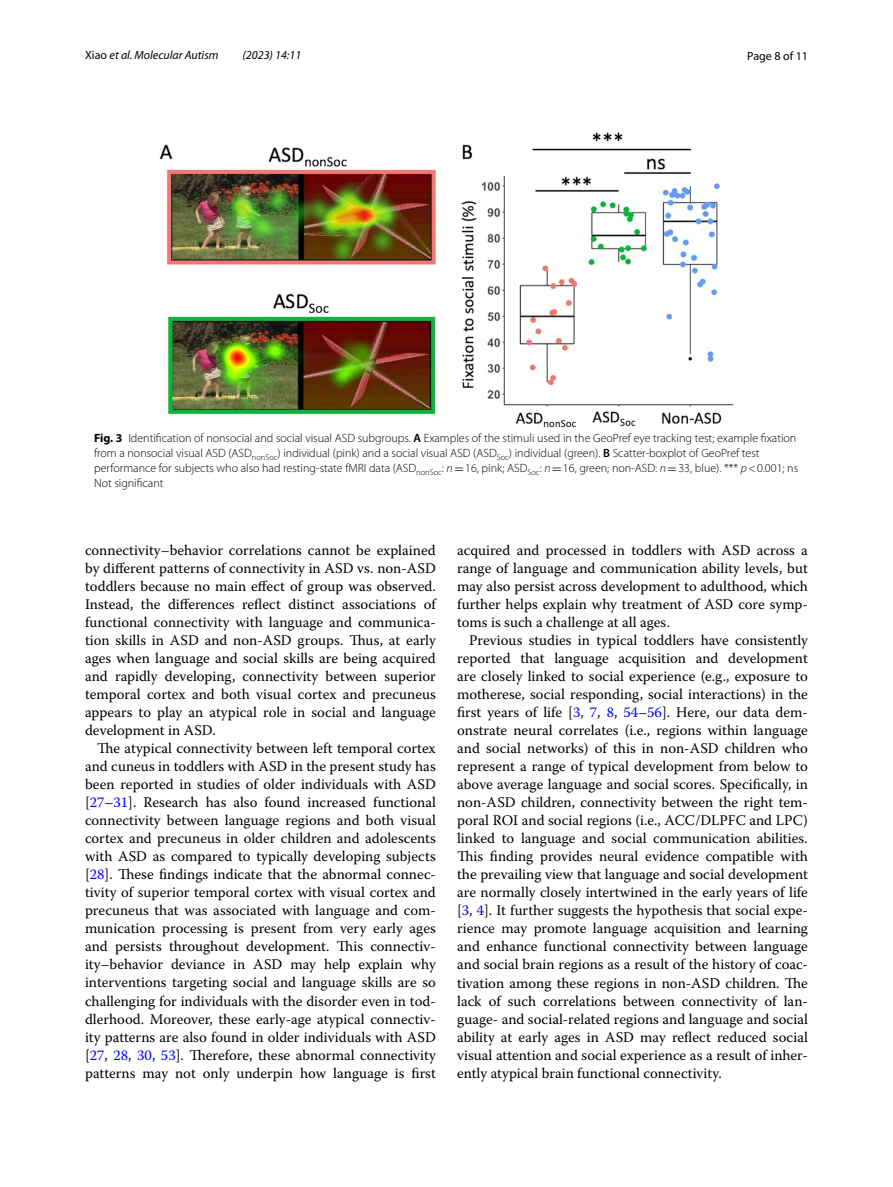
<style>
.page{position:relative;width:893px;height:1187px;background:#fff}
.page>*{position:absolute;margin:0;border:0;box-sizing:border-box;transform-origin:0 0}
.t1{font:14.7px/18px "Warnock Pro";color:#000;text-align:justify}
.t2{font:300 12px/15px "Myriad Pro";color:#000}
.t3{font:italic 12px "Myriad Pro";color:#000}
.t4{font:12px "Myriad Pro";color:#000}
.s1{font-style:normal}
.s2{font-weight:700}
.s3{font-weight:600}
.s4{font-style:italic}
.s5{font-family:"MTSY";font-weight:400}
.s6{color:#00f}
</style>
<div class="page">
<img style="left:159px;top:133px;width:574px;height:294px">
<p class="t3" style="left:85px;top:48px;width:135px"><span class="s1">Xiao</span> et al. Molecular Autism</p>
<p class="t3" style="left:243px;top:48px;width:60px">(2023) 14:11</p>
<p class="t4" style="left:747px;top:48px;width:62px">Page 8 of 11</p>
<p class="t2" style="left:94px;top:431px;width:706px"><span class="s2">Fig. 3</span> Identification of nonsocial and social visual ASD subgroups. <span class="s3">A</span> Examples of the stimuli used in the GeoPref eye tracking test; example fixation from a nonsocial visual ASD (ASD<sub>nonSoc</sub>) individual (pink) and a social visual ASD (ASD<sub>Soc</sub>) individual (green). <span class="s3">B</span> Scatter-boxplot of GeoPref test performance for subjects who also had resting-state fMRI data (ASD<sub>nonSoc</sub>: <span class="s4">n</span><span class="s5">=</span>16, pink; ASD<sub>Soc</sub>: <span class="s4">n</span><span class="s5">=</span>16, green; non-ASD: <span class="s4">n</span><span class="s5">=</span>33, blue). *** <span class="s4">p</span>&lt;0.001; ns Not significant</p>
<p class="t1" style="left:85px;top:541px;width:352px">connectivity–behavior correlations cannot be explained by different patterns of connectivity in ASD vs. non-ASD toddlers because no main effect of group was observed.<br>Instead, the differences reflect distinct associations of functional connectivity with language and communica&shy;tion skills in ASD and non-ASD groups. Thus, at early ages when language and social skills are being acquired and rapidly developing, connectivity between superior temporal cortex and both visual cortex and precuneus appears to play an atypical role in social and language development in ASD.</p>
<p class="t1" style="left:85px;top:739px;width:352px;text-indent:12px">The atypical connectivity between left temporal cortex and cuneus in toddlers with ASD in the present study has been reported in studies of older individuals with ASD [<span class="s6">27</span>–<span class="s6">31</span>]. Research has also found increased functional connectivity between language regions and both visual cortex and precuneus in older children and adolescents with ASD as compared to typically developing subjects [<span class="s6">28</span>]. These findings indicate that the abnormal connec&shy;tivity of superior temporal cortex with visual cortex and precuneus that was associated with language and com&shy;munication processing is present from very early ages and persists throughout development. This connectiv&shy;ity–behavior deviance in ASD may help explain why interventions targeting social and language skills are so challenging for individuals with the disorder even in tod&shy;dlerhood. Moreover, these early-age atypical connectiv&shy;ity patterns are also found in older individuals with ASD [<span class="s6">27</span>, <span class="s6">28</span>, <span class="s6">30</span>, <span class="s6">53</span>]. Therefore, these abnormal connectivity patterns may not only underpin how language is first</p>
<p class="t1" style="left:457px;top:541px;width:352px">acquired and processed in toddlers with ASD across a range of language and communication ability levels, but may also persist across development to adulthood, which further helps explain why treatment of ASD core symp&shy;toms is such a challenge at all ages.</p>
<p class="t1" style="left:457px;top:631px;width:352px;text-indent:12px">Previous studies in typical toddlers have consistently reported that language acquisition and development are closely linked to social experience (e.g., exposure to motherese, social responding, social interactions) in the first years of life [<span class="s6">3</span>, <span class="s6">7</span>, <span class="s6">8</span>, <span class="s6">54</span>–<span class="s6">56</span>]. Here, our data dem&shy;onstrate neural correlates (i.e., regions within language and social networks) of this in non-ASD children who represent a range of typical development from below to above average language and social scores. Specifically, in non-ASD children, connectivity between the right tem&shy;poral ROI and social regions (i.e., ACC/DLPFC and LPC) linked to language and social communication abilities.<br>This finding provides neural evidence compatible with the prevailing view that language and social development are normally closely intertwined in the early years of life [<span class="s6">3</span>, <span class="s6">4</span>]. It further suggests the hypothesis that social expe&shy;rience may promote language acquisition and learning and enhance functional connectivity between language and social brain regions as a result of the history of coac&shy;tivation among these regions in non-ASD children. The lack of such correlations between connectivity of lan&shy;guage- and social-related regions and language and social ability at early ages in ASD may reflect reduced social visual attention and social experience as a result of inher&shy;ently atypical brain functional connectivity.</p>
</div>
